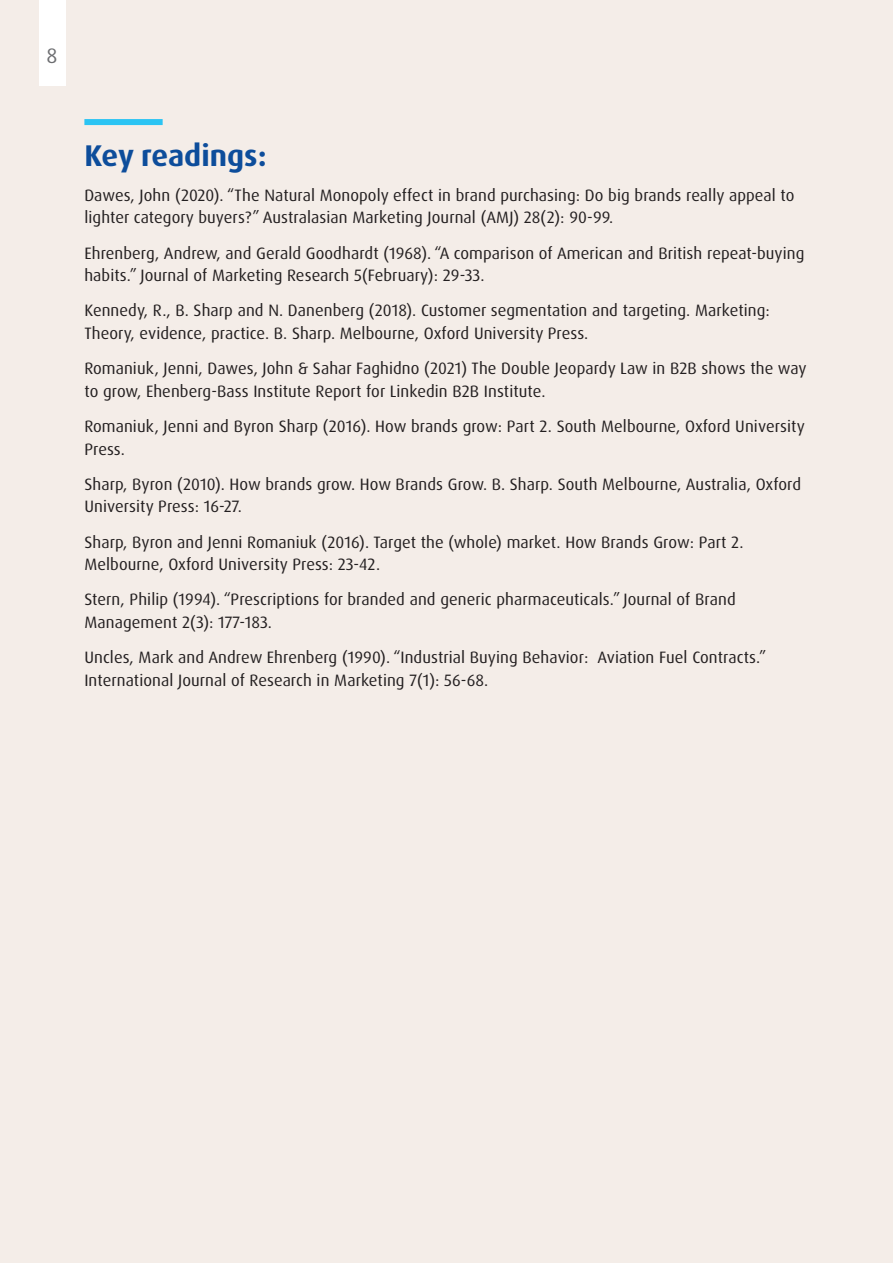
<style>
.page{position:relative;width:893px;height:1263px;background:#f4ede8}
.page>*{position:absolute;margin:0;border:0;box-sizing:border-box;transform-origin:0 0}
.t1{font:700 30px "Dax OT";color:#0d4d9b}
.t2{font:21px "Dax OT";color:#6c6d70}
.t3{font:16.5px/22.5px "Dax OT";letter-spacing:.005em;color:#231f20}
</style>
<div class="page">
<div style="left:84px;top:119px;width:79px;height:6px;background:#2bc4f3"></div>
<div style="left:39px;top:0;width:26px;height:85px;background:#fff"></div>
<p class="t2" style="left:47px;top:42px;width:13px">8</p>
<h1 class="t1" style="left:84px;top:136px;width:184px">Key readings:</h1>
<p class="t3" style="left:84px;top:184px;width:711px">Dawes, John (2020). “The Natural Monopoly effect in brand purchasing: Do big brands really appeal to lighter category buyers?” Australasian Marketing Journal (AMJ) 28(2): 90-99.</p>
<p class="t3" style="left:84px;top:242px;width:722px">Ehrenberg, Andrew, and Gerald Goodhardt (1968). “A comparison of American and British repeat-buying habits.” Journal of Marketing Research 5(February): 29-33.</p>
<p class="t3" style="left:84px;top:300px;width:687px">Kennedy, R., B. Sharp and N. Danenberg (2018). Customer segmentation and targeting. Marketing:<br>Theory, evidence, practice. B. Sharp. Melbourne, Oxford University Press.</p>
<p class="t3" style="left:84px;top:357px;width:724px">Romaniuk, Jenni, Dawes, John &amp; Sahar Faghidno (2021) The Double Jeopardy Law in B2B shows the way to grow, Ehenberg-Bass Institute Report for Linkedin B2B Institute.</p>
<p class="t3" style="left:84px;top:415px;width:722px">Romaniuk, Jenni and Byron Sharp (2016). How brands grow: Part 2. South Melbourne, Oxford University<br>Press.</p>
<p class="t3" style="left:84px;top:473px;width:718px">Sharp, Byron (2010). How brands grow. How Brands Grow. B. Sharp. South Melbourne, Australia, Oxford<br>University Press: 16-27.</p>
<p class="t3" style="left:84px;top:531px;width:661px">Sharp, Byron and Jenni Romaniuk (2016). Target the (whole) market. How Brands Grow: Part 2.<br>Melbourne, Oxford University Press: 23-42.</p>
<p class="t3" style="left:84px;top:588px;width:653px">Stern, Philip (1994). “Prescriptions for branded and generic pharmaceuticals.” Journal of Brand<br>Management 2(3): 177-183.</p>
<p class="t3" style="left:84px;top:646px;width:683px">Uncles, Mark and Andrew Ehrenberg (1990). “Industrial Buying Behavior: Aviation Fuel Contracts.”<br>International Journal of Research in Marketing 7(1): 56-68.</p>
</div>
